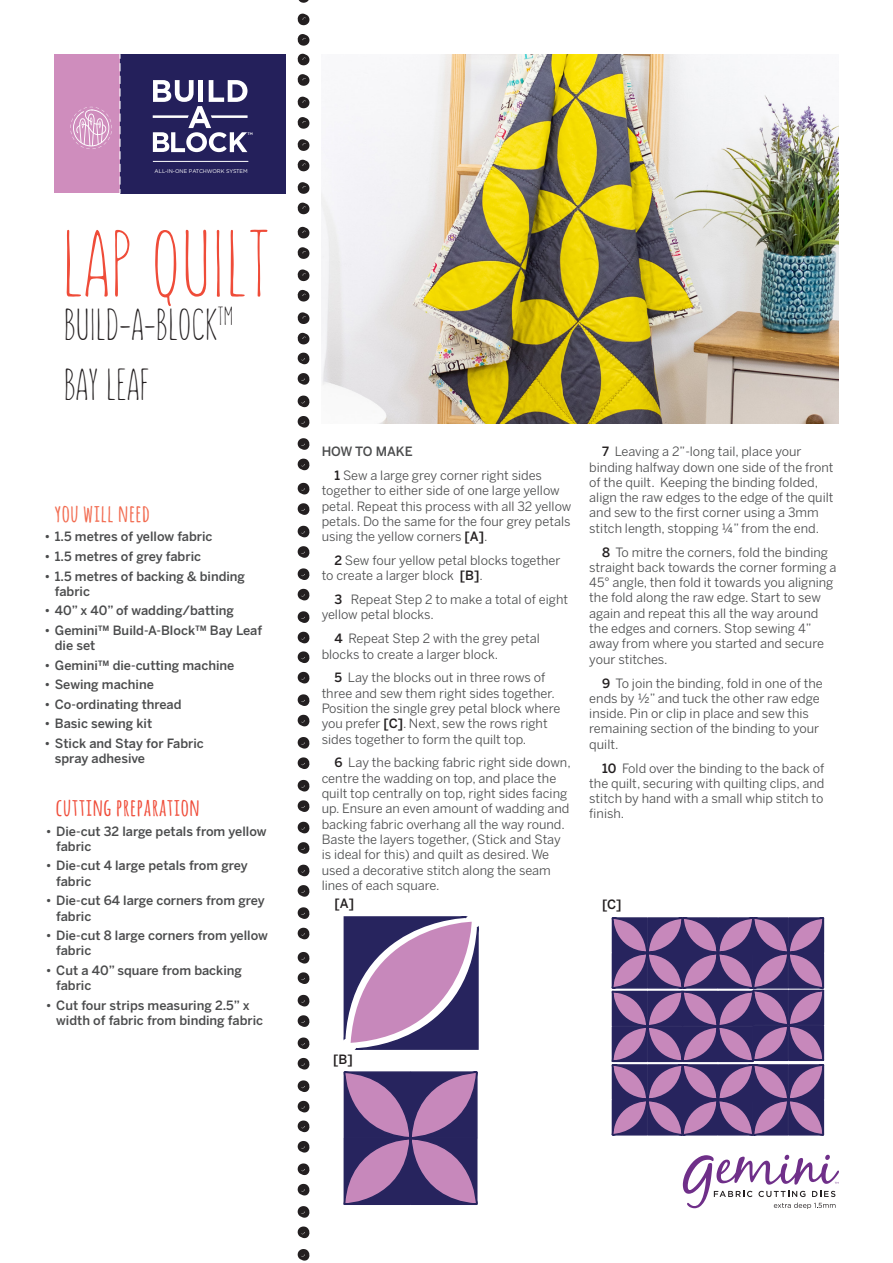
<style>
.page{position:relative;width:893px;height:1263px;background:#fff}
.page>*{position:absolute;margin:0;border:0;box-sizing:border-box;transform-origin:0 0}
.t1{font:105px "SUNN";letter-spacing:.01em;color:#ef4c39}
.t2{font:45px "SUNN";letter-spacing:.01em;color:#231f20}
.t3{font:700 24px "Amatic";letter-spacing:.05em;color:#ef4c39}
.t4{font:700 24px "Amatic";letter-spacing:.05em;color:#f26b50}
.t5{font:12.75px/15.3px "Benton Sans";color:#4b4c4d}
.t6{font:500 12.75px/15.3px "Benton Sans";color:#4b4c4d}
.t7{font:500 12.75px "Benton Sans";color:#231f20}
.t8{font:5.4px "Gotham";color:#fff}
.t9{font:500 3.6px "Gotham";color:#fff}
.s1{font-weight:500;color:#231f20}
</style>
<div class="page">
<svg style="left:298px;top:0;width:11px;height:3px"></svg>
<svg style="left:297px;top:13px;width:13px;height:13px"></svg>
<svg style="left:297px;top:34px;width:13px;height:12px"></svg>
<svg style="left:297px;top:53px;width:13px;height:13px"></svg>
<svg style="left:297px;top:74px;width:13px;height:12px"></svg>
<svg style="left:297px;top:96px;width:13px;height:13px"></svg>
<svg style="left:297px;top:117px;width:13px;height:12px"></svg>
<svg style="left:297px;top:139px;width:13px;height:12px"></svg>
<svg style="left:297px;top:159px;width:13px;height:13px"></svg>
<svg style="left:297px;top:182px;width:13px;height:12px"></svg>
<svg style="left:297px;top:202px;width:13px;height:13px"></svg>
<svg style="left:297px;top:226px;width:13px;height:13px"></svg>
<svg style="left:297px;top:247px;width:13px;height:12px"></svg>
<svg style="left:297px;top:269px;width:13px;height:13px"></svg>
<svg style="left:297px;top:289px;width:13px;height:13px"></svg>
<svg style="left:297px;top:312px;width:13px;height:12px"></svg>
<svg style="left:297px;top:1249px;width:13px;height:12px"></svg>
<svg style="left:297px;top:1226px;width:13px;height:12px"></svg>
<svg style="left:297px;top:1206px;width:13px;height:12px"></svg>
<svg style="left:297px;top:1183px;width:13px;height:13px"></svg>
<svg style="left:297px;top:1163px;width:13px;height:12px"></svg>
<svg style="left:297px;top:1141px;width:13px;height:12px"></svg>
<svg style="left:297px;top:1120px;width:13px;height:12px"></svg>
<svg style="left:297px;top:1100px;width:13px;height:13px"></svg>
<svg style="left:297px;top:1080px;width:13px;height:12px"></svg>
<svg style="left:297px;top:1057px;width:13px;height:13px"></svg>
<svg style="left:297px;top:1037px;width:13px;height:12px"></svg>
<svg style="left:297px;top:1015px;width:13px;height:12px"></svg>
<svg style="left:297px;top:994px;width:13px;height:13px"></svg>
<svg style="left:297px;top:972px;width:13px;height:12px"></svg>
<svg style="left:297px;top:952px;width:13px;height:12px"></svg>
<svg style="left:297px;top:927px;width:13px;height:13px"></svg>
<svg style="left:297px;top:907px;width:13px;height:12px"></svg>
<svg style="left:297px;top:885px;width:13px;height:12px"></svg>
<svg style="left:297px;top:864px;width:13px;height:13px"></svg>
<svg style="left:297px;top:842px;width:13px;height:12px"></svg>
<svg style="left:297px;top:821px;width:13px;height:13px"></svg>
<svg style="left:297px;top:800px;width:13px;height:12px"></svg>
<svg style="left:297px;top:779px;width:13px;height:13px"></svg>
<svg style="left:297px;top:757px;width:13px;height:12px"></svg>
<svg style="left:297px;top:737px;width:13px;height:12px"></svg>
<svg style="left:297px;top:714px;width:13px;height:13px"></svg>
<svg style="left:297px;top:694px;width:13px;height:12px"></svg>
<svg style="left:297px;top:671px;width:13px;height:13px"></svg>
<svg style="left:297px;top:651px;width:13px;height:12px"></svg>
<svg style="left:297px;top:631px;width:13px;height:13px"></svg>
<svg style="left:297px;top:611px;width:13px;height:12px"></svg>
<svg style="left:297px;top:588px;width:13px;height:13px"></svg>
<svg style="left:297px;top:568px;width:13px;height:12px"></svg>
<svg style="left:297px;top:546px;width:13px;height:12px"></svg>
<svg style="left:297px;top:525px;width:13px;height:13px"></svg>
<svg style="left:297px;top:503px;width:13px;height:12px"></svg>
<svg style="left:297px;top:482px;width:13px;height:13px"></svg>
<svg style="left:297px;top:458px;width:13px;height:13px"></svg>
<svg style="left:297px;top:438px;width:13px;height:12px"></svg>
<svg style="left:297px;top:416px;width:13px;height:12px"></svg>
<svg style="left:297px;top:395px;width:13px;height:13px"></svg>
<svg style="left:297px;top:373px;width:13px;height:12px"></svg>
<svg style="left:297px;top:332px;width:13px;height:33px"></svg>
<img style="left:322px;top:54px;width:517px;height:370px">
<svg style="left:343px;top:916px;width:136px;height:134px;background:#9073a0"></svg>
<svg style="left:343px;top:1071px;width:135px;height:134px;background:#76568c"></svg>
<svg style="left:611px;top:917px;width:214px;height:219px;background:#72558a"></svg>
<div style="left:54px;top:55px;width:66px;height:138px;background:#cf8dbd"></div>
<div style="left:120px;top:54px;width:165px;height:139px;background:#24205b"></div>
<svg style="left:119px;top:54px;width:2px;height:140px"></svg>
<svg style="left:70px;top:107px;width:42px;height:42px"></svg>
<svg style="left:153px;top:80px;width:95px;height:72px"></svg>
<hr style="left:153px;top:161px;width:95px;height:1px;background:#fff">
<svg style="left:683px;top:1155px;width:156px;height:54px"></svg>
<p class="t9" style="left:248px;top:131px;width:7px">TM</p>
<p class="t8" style="left:155px;top:168px;width:95px">ALL-IN-ONE PATCHWORK SYSTEM</p>
<p class="t1" style="left:62px;top:204px;width:210px">lap quilt</p>
<p class="t2" style="left:64px;top:300px;width:171px">BUILD-A-BLOCK<sup>TM</sup></p>
<p class="t2" style="left:64px;top:360px;width:87px">BAY LEAF</p>
<p class="t4" style="left:55px;top:496px;width:96px">YOU WILL NEED</p>
<p class="t6" style="left:44px;top:529px;width:170px">• 1.5 metres of yellow fabric</p>
<p class="t6" style="left:44px;top:548px;width:158px">• 1.5 metres of grey fabric</p>
<p class="t6" style="left:55px;top:568px;width:192px;text-indent:-11px">• 1.5 metres of backing &amp; binding fabric</p>
<p class="t6" style="left:44px;top:603px;width:191px">• 40” x 40” of wadding/batting</p>
<p class="t6" style="left:55px;top:622px;width:209px;text-indent:-11px">• Gemini™ Build-A-Block™ Bay Leaf die set</p>
<p class="t6" style="left:44px;top:657px;width:192px">• Gemini™ die-cutting machine</p>
<p class="t6" style="left:44px;top:677px;width:111px">• Sewing machine</p>
<p class="t6" style="left:44px;top:696px;width:139px">• Co-ordinating thread</p>
<p class="t6" style="left:44px;top:716px;width:109px">• Basic sewing kit</p>
<p class="t6" style="left:55px;top:735px;width:150px;text-indent:-11px">• Stick and Stay for Fabric spray adhesive</p>
<p class="t3" style="left:56px;top:790px;width:145px">CUTTING PREPARATION</p>
<p class="t6" style="left:56px;top:823px;width:212px;text-indent:-10px">• Die-cut 32 large petals from yellow fabric</p>
<p class="t6" style="left:56px;top:858px;width:193px;text-indent:-10px">• Die-cut 4 large petals from grey fabric</p>
<p class="t6" style="left:56px;top:893px;width:210px;text-indent:-10px">• Die-cut 64 large corners from grey fabric</p>
<p class="t6" style="left:56px;top:928px;width:213px;text-indent:-10px">• Die-cut 8 large corners from yellow fabric</p>
<p class="t6" style="left:56px;top:962px;width:187px;text-indent:-10px">• Cut a 40” square from backing fabric</p>
<p class="t6" style="left:56px;top:997px;width:208px;text-indent:-10px">• Cut four strips measuring 2.5” x width of fabric from binding fabric</p>
<p class="t6" style="left:322px;top:444px;width:93px">HOW TO MAKE</p>
<p class="t5" style="left:322px;top:468px;width:251px;text-indent:13px"><span class="s1">1</span> Sew a large grey corner right sides together to either side of one large yellow petal. Repeat this process with all 32 yellow petals. Do the same for the four grey petals using the yellow corners <span class="s1">[A]</span>.</p>
<p class="t5" style="left:322px;top:553px;width:240px;text-indent:13px"><span class="s1">2</span> Sew four yellow petal blocks together to create a larger block <span class="s1">[B]</span>.</p>
<p class="t5" style="left:322px;top:592px;width:248px;text-indent:13px"><span class="s1">3</span> Repeat Step 2 to make a total of eight yellow petal blocks.</p>
<p class="t5" style="left:322px;top:631px;width:220px;text-indent:13px"><span class="s1">4</span> Repeat Step 2 with the grey petal blocks to create a larger block.</p>
<p class="t5" style="left:322px;top:670px;width:240px;text-indent:13px"><span class="s1">5</span> Lay the blocks out in three rows of three and sew them right sides together.<br>Position the single grey petal block where you prefer <span class="s1">[C]</span>. Next, sew the rows right sides together to form the quilt top.</p>
<p class="t5" style="left:322px;top:755px;width:251px;text-indent:13px"><span class="s1">6</span> Lay the backing fabric right side down, centre the wadding on top, and place the quilt top centrally on top, right sides facing up. Ensure an even amount of wadding and backing fabric overhang all the way round.<br>Baste the layers together, (Stick and Stay is ideal for this) and quilt as desired. We used a decorative stitch along the seam lines of each square.</p>
<p class="t7" style="left:334px;top:896px;width:21px">[A]</p>
<p class="t5" style="left:589px;top:444px;width:246px;text-indent:13px"><span class="s1">7</span> Leaving a 2”-long tail, place your binding halfway down one side of the front of the quilt. Keeping the binding folded, align the raw edges to the edge of the quilt and sew to the first corner using a 3mm stitch length, stopping ¼” from the end.</p>
<p class="t5" style="left:589px;top:544px;width:249px;text-indent:13px"><span class="s1">8</span> To mitre the corners, fold the binding straight back towards the corner forming a 45° angle, then fold it towards you aligning the fold along the raw edge. Start to sew again and repeat this all the way around the edges and corners. Stop sewing 4” away from where you started and secure your stitches.</p>
<p class="t5" style="left:589px;top:675px;width:235px;text-indent:13px"><span class="s1">9</span> To join the binding, fold in one of the ends by ½” and tuck the other raw edge inside. Pin or clip in place and sew this remaining section of the binding to your quilt.</p>
<p class="t5" style="left:589px;top:760px;width:236px;text-align:justify;text-indent:13px"><span class="s1">10</span> Fold over the binding to the back of the quilt, securing with quilting clips, and stitch by hand with a small whip stitch to finish.</p>
<p class="t7" style="left:602px;top:897px;width:21px">[C]</p>
<p class="t7" style="left:333px;top:1052px;width:21px">[B]</p>
</div>
